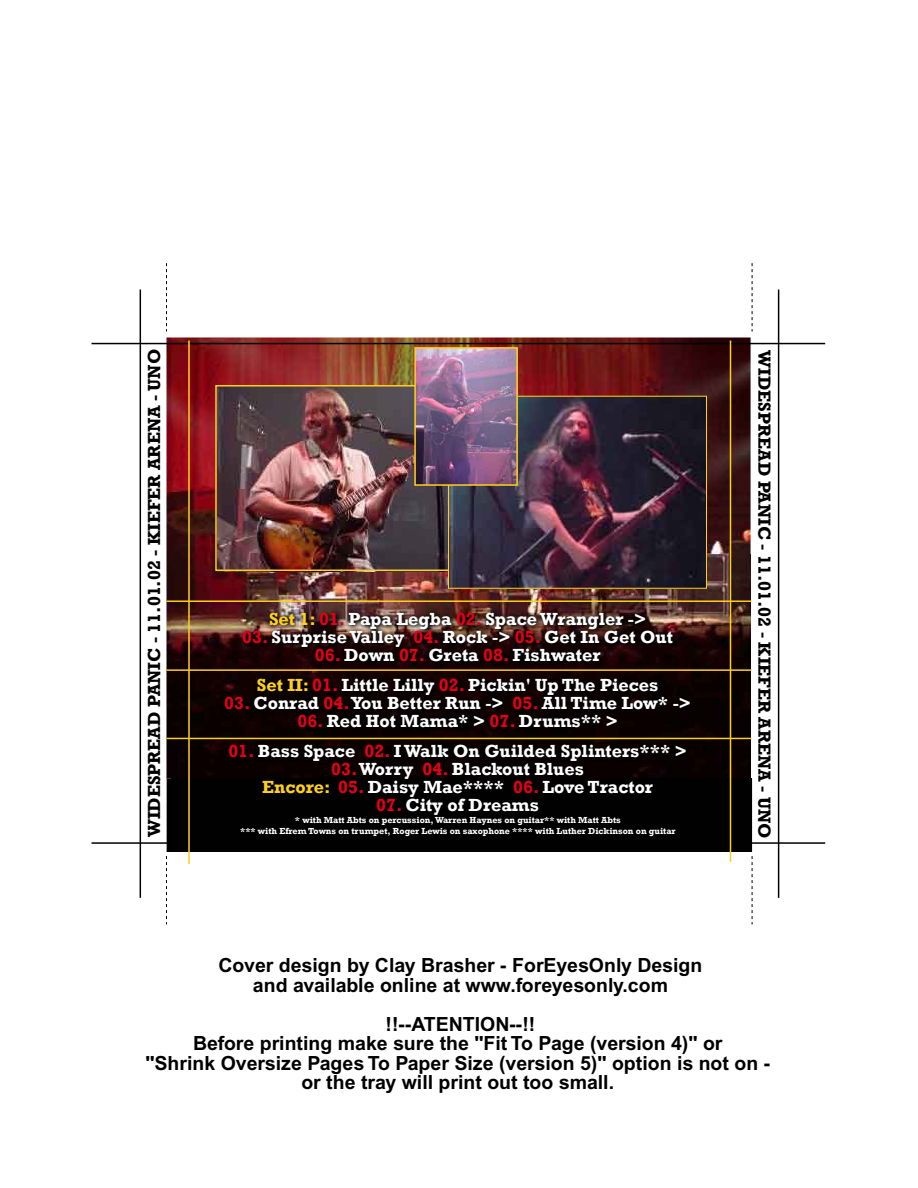
<style>
.page{position:relative;width:918px;height:1188px;background:#fff}
.page>*{position:absolute;margin:0;border:0;box-sizing:border-box;transform-origin:0 0}
.t1{font:700 19.5px/19.5px "Helvetica";color:#000;text-align:center}
.t2{font:700 18px/18px "Rockwell";color:#fff;text-align:center}
.t3{font:700 18px "Rockwell";color:#000}
.t4{font:700 9px/10.5px "Rockwell";color:#fff;text-align:center}
.s1{color:#ffcf1c}
.s2{color:#e30017}
</style>
<div class="page">
<img style="left:166px;top:338px;width:585px;height:441px">
<hr style="left:752px;top:779px;width:1px;height:73px;background:#000">
<hr style="left:167px;top:779px;width:4px;height:73px;background:#000">
<img style="left:171px;top:555px;width:581px;height:297px">
<svg style="left:166px;top:263px;width:1px;height:69px"></svg>
<svg style="left:166px;top:856px;width:1px;height:68px"></svg>
<svg style="left:752px;top:263px;width:1px;height:69px"></svg>
<svg style="left:752px;top:856px;width:1px;height:68px"></svg>
<hr style="left:778px;top:290px;width:1px;height:608px;background:#000">
<hr style="left:140px;top:290px;width:1px;height:608px;background:#000">
<hr style="left:92px;top:343px;width:733px;height:1px;background:#000">
<hr style="left:92px;top:842px;width:733px;height:2px;background:#000">
<hr style="left:166px;top:669px;width:585px;height:2px;background:#ffcf1c">
<hr style="left:166px;top:738px;width:585px;height:1px;background:#ffcf1c">
<hr style="left:166px;top:600px;width:585px;height:2px;background:#ffcf1c">
<hr style="left:188px;top:340px;width:2px;height:524px;background:#ffcf1c">
<hr style="left:730px;top:340px;width:1px;height:522px;background:#ffcf1c">
<img style="left:218px;top:388px;width:230px;height:184px">
<div style="left:215px;top:385px;width:251px;height:186px;border:2px solid #ffcf1c"></div>
<img style="left:450px;top:398px;width:255px;height:189px">
<div style="left:448px;top:396px;width:259px;height:193px;border:1px solid #ffcf1c"></div>
<img style="left:417px;top:350px;width:98px;height:133px">
<div style="left:414px;top:347px;width:104px;height:139px;border:2px solid #ffcf1c"></div>
<p class="t3" style="left:143px;top:837px;width:490px;rotate:-90deg">WIDESPREAD PANIC - 11.01.02 - KIEFER ARENA - UNO</p>
<p class="t2" style="left:269px;top:610px;width:379px"><span class="s1">Set 1:</span> <span class="s2">01.</span> Papa Legba <span class="s2">02.</span> SpaceWrangler -&gt;</p>
<p class="t2" style="left:242px;top:628px;width:432px"><span class="s2">03.</span> SurpriseValley <span class="s2">04.</span> Rock -&gt; <span class="s2">05.</span> Get In Get Out</p>
<p class="t2" style="left:257px;top:640px;width:403px;line-height:30px"><span class="s2">06.</span> Down <span class="s2">07.</span> Greta <span class="s2">08.</span> Fishwater<br><span class="s1">Set II:</span> <span class="s2">01.</span> Little Lilly <span class="s2">02.</span> Pickin' Up The Pieces</p>
<p class="t2" style="left:224px;top:694px;width:468px"><span class="s2">03.</span> Conrad <span class="s2">04.</span>You Better Run -&gt; <span class="s2">05.</span> All Time Low* -&gt;</p>
<p class="t2" style="left:297px;top:712px;width:322px"><span class="s2">06.</span> Red Hot Mama* &gt; <span class="s2">07.</span> Drums** &gt;</p>
<p class="t2" style="left:228px;top:742px;width:460px"><span class="s2">01.</span> Bass Space <span class="s2">02.</span> IWalk On Guilded Splinters*** &gt;<br><span class="s2">03.</span>Worry <span class="s2">04.</span> Blackout Blues<br><span class="s1">Encore:</span> <span class="s2">05.</span> Daisy Mae**** <span class="s2">06.</span> Love Tractor</p>
<p class="t2" style="left:376px;top:796px;width:164px"><span class="s2">07.</span> City of Dreams</p>
<p class="t4" style="left:240px;top:815px;width:437px">* with Matt Abts on percussion,Warren Haynes on guitar** with Matt Abts<br>*** with Efrem Towns on trumpet, Roger Lewis on saxophone **** with Luther Dickinson on guitar</p>
<p class="t3" style="left:775px;top:350px;width:490px;rotate:90deg">WIDESPREAD PANIC - 11.01.02 - KIEFER ARENA - UNO</p>
<p class="t1" style="left:219px;top:956px;width:485px">Cover design by Clay Brasher - ForEyesOnly Design and available online at www.foreyesonly.com</p>
<p class="t1" style="left:145px;top:1014px;width:626px">!!--ATENTION--!!<br>Before printing make sure the "Fit To Page (version 4)" or<br>"Shrink Oversize Pages To Paper Size (version 5)" option is not on - or the tray will print out too small.</p>
</div>
